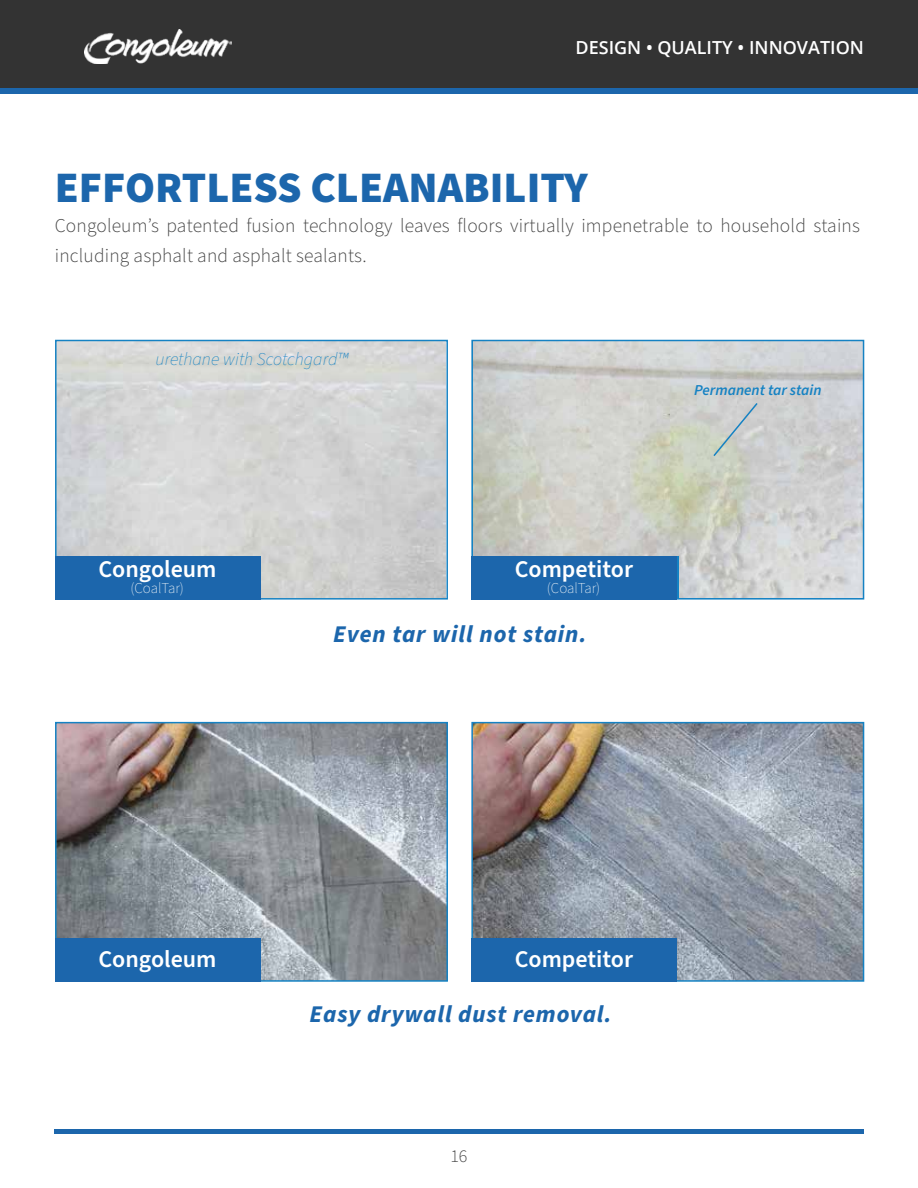
<style>
.page{position:relative;width:918px;height:1188px;background:#fff}
.page>*{position:absolute;margin:0;border:0;box-sizing:border-box;transform-origin:0 0}
.t1{font:200 43.95px "Source Sans Pro";color:#1582c3}
.t2{font:900 43.5px "Source Sans Pro";color:#1c66ac}
.t3{font:600 24.3px "Source Sans Pro";color:#fff}
.t4{font:italic 700 24px "Source Sans Pro";letter-spacing:.04em;color:#1c66ac}
.t5{font:600 24px "Source Sans Pro";color:#fff}
.t6{font:300 19.5px/30px "Source Sans Pro";letter-spacing:.01em;color:#434343}
.t7{font:600 18px "Open Sans";color:#fff}
.t8{font:italic 200 18px "Source Sans Pro";color:#1582c3}
.t9{font:300 18px "Source Sans Pro";color:#434343}
.t10{font:200 15.15px "Source Sans Pro";color:#fff}
.t11{font:italic 600 15.15px "Source Sans Pro";color:#1582c3}
.t12{font:200 15px "Source Sans Pro";color:#fff}
</style>
<div class="page">
<div style="left:0;top:0;width:918px;height:94px;background:#1c66ac"></div>
<div style="left:0;top:0;width:918px;height:88px;background:#333"></div>
<hr style="left:54px;top:1130px;width:810px;height:4px;background:#1c66ac">
<img style="left:84px;top:29px;width:148px;height:35px">
<svg style="left:474px;top:343px;width:387px;height:254px;background:#cecfca"></svg>
<div style="left:473px;top:556px;width:206px;height:42px;background:#1582c3"></div>
<svg style="left:712px;top:401px;width:47px;height:57px;background:#c6ccca"></svg>
<img style="left:474px;top:725px;width:387px;height:254px">
<div style="left:471px;top:722px;width:393px;height:260px;border:2px solid #1582c3"></div>
<div style="left:471px;top:938px;width:206px;height:43px;background:#1c66ac"></div>
<img style="left:58px;top:725px;width:387px;height:254px">
<div style="left:55px;top:722px;width:393px;height:260px;border:2px solid #1582c3"></div>
<div style="left:55px;top:938px;width:205px;height:43px;background:#1c66ac"></div>
<img style="left:58px;top:343px;width:387px;height:254px">
<div style="left:55px;top:340px;width:393px;height:260px;border:2px solid #1582c3"></div>
<div style="left:55px;top:557px;width:205px;height:43px;background:#1c66ac"></div>
<div style="left:471px;top:340px;width:393px;height:260px;border:2px solid #1582c3"></div>
<div style="left:471px;top:557px;width:206px;height:43px;background:#1c66ac"></div>
<p class="t7" style="left:576px;top:35px;width:290px">DESIGN • QUALITY • INNOVATION</p>
<h1 class="t1" style="left:51px;top:146px;width:483px">EFFORTLESS CLEANABILITY</h1>
<h2 class="t2" style="left:55px;top:157px;width:535px">EFFORTLESS CLEANABILITY</h2>
<p class="t6" style="left:55px;top:211px;width:807px">Congoleum’s patented fusion technology leaves floors virtually impenetrable to household stains including asphalt and asphalt sealants.</p>
<p class="t8" style="left:156px;top:347px;width:194px">urethane with Scotchgard™</p>
<p class="t11" style="left:694px;top:380px;width:129px">Permanent tar stain</p>
<p class="t3" style="left:95px;top:552px;width:75px">Congol</p>
<p class="t10" style="left:127px;top:578px;width:56px">(CoalTar)</p>
<p class="t10" style="left:548px;top:578px;width:56px">(CoalTar)</p>
<p class="t5" style="left:515px;top:553px;width:120px">Competitor</p>
<p class="t12" style="left:547px;top:578px;width:55px">(CoalTar)</p>
<p class="t5" style="left:98px;top:553px;width:120px">Congoleum</p>
<p class="t12" style="left:131px;top:578px;width:55px">(CoalTar)</p>
<p class="t4" style="left:333px;top:618px;width:255px">Even tar will not stain.</p>
<p class="t5" style="left:98px;top:943px;width:120px">Congoleum</p>
<p class="t5" style="left:515px;top:943px;width:120px">Competitor</p>
<p class="t3" style="left:95px;top:946px;width:121px">Congoleum</p>
<p class="t3" style="left:515px;top:946px;width:121px">Competitor</p>
<p class="t4" style="left:310px;top:997px;width:304px">Easy drywall dust removal.</p>
<p class="t9" style="left:450px;top:1144px;width:19px">16</p>
</div>
